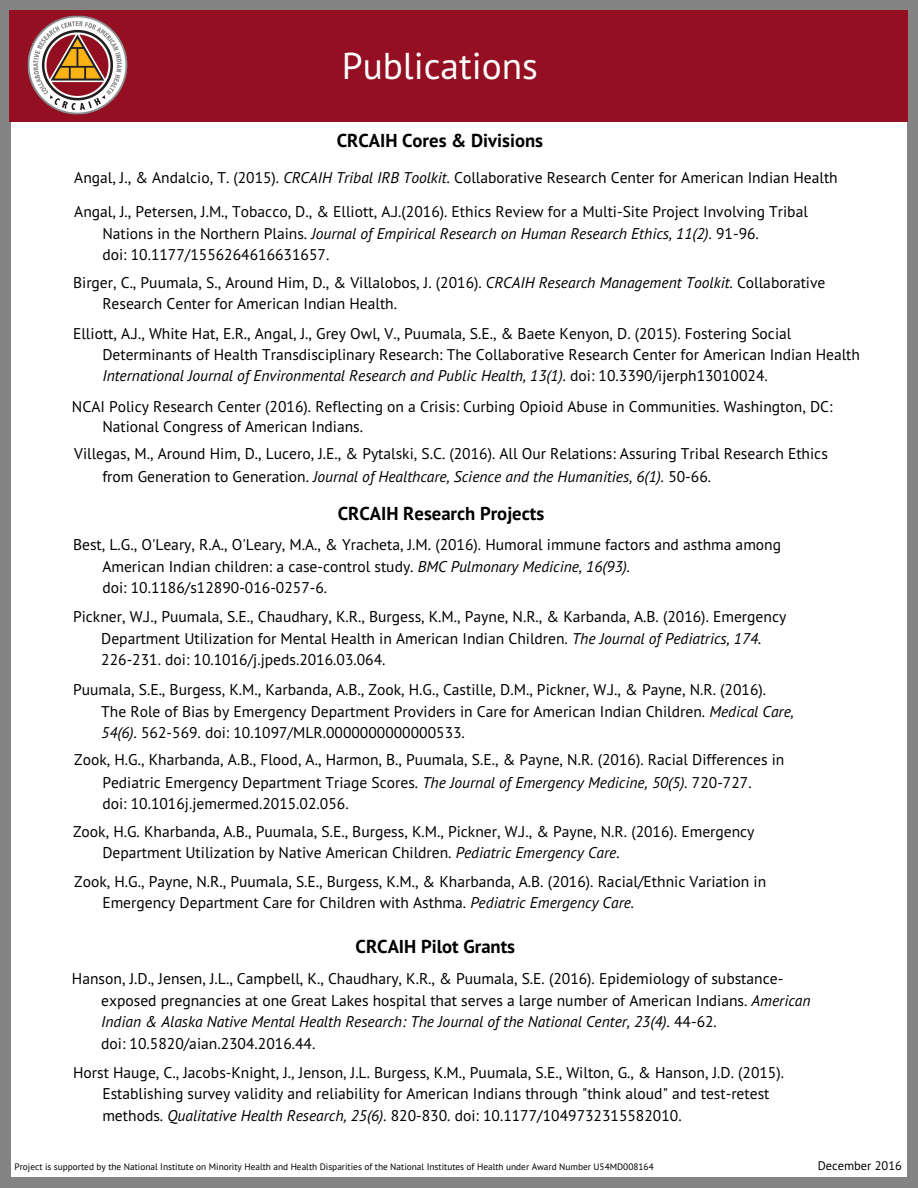
<style>
.page{position:relative;width:918px;height:1188px;background:#848484}
.page>*{position:absolute;margin:0;border:0;box-sizing:border-box;transform-origin:0 0}
.t1{font:37.35px "PT Sans";color:#fff}
.t2{font:700 18.75px "PT Sans";color:#000}
.t3{font:15.6px/21.3px "PT Sans";color:#000}
.t4{font:12.45px "PT Sans";color:#000}
.t5{font:9.3px "PT Sans";color:#000}
.s1{font-style:italic}
</style>
<div class="page">
<div style="left:11px;top:11px;width:896px;height:1166px;background:#fff"></div>
<div style="left:9px;top:10px;width:899px;height:111px;background:#930f21"></div>
<img style="left:27px;top:15px;width:101px;height:100px">
<h1 class="t1" style="left:342px;top:41px;width:198px">Publications</h1>
<p class="t2" style="left:337px;top:128px;width:208px">CRCAIH Cores &amp; Divisions</p>
<p class="t3" style="left:74px;top:161px;width:765px;line-height:33.8px">Angal, J., &amp; Andalcio, T. (2015). <span class="s1">CRCAIH Tribal IRB Toolkit.</span> Collaborative Research Center for American Indian Health<br>Angal, J., Petersen, J.M., Tobacco, D., &amp; Elliott, A.J.(2016). Ethics Review for a Multi-Site Project Involving Tribal</p>
<p class="t3" style="left:102px;top:222px;width:658px">Nations in the Northern Plains. <span class="s1">Journal of Empirical Research on Human Research Ethics, 11(2).</span> 91-96. doi: 10.1177/1556264616631657.</p>
<p class="t3" style="left:102px;top:272px;width:725px;text-indent:-29px">Birger, C., Puumala, S., Around Him, D., &amp; Villalobos, J. (2016). <span class="s1">CRCAIH Research Management Toolkit</span>. Collaborative<br>Research Center for American Indian Health.</p>
<p class="t3" style="left:102px;top:322px;width:759px;text-indent:-29px">Elliott, A.J., White Hat, E.R., Angal, J., Grey Owl, V., Puumala, S.E., &amp; Baete Kenyon, D. (2015). Fostering Social<br>Determinants of Health Transdisciplinary Research: The Collaborative Research Center for American Indian Health<br><span class="s1">International Journal of Environmental Research and Public Health, 13(1).</span> doi: 10.3390/ijerph13010024.</p>
<p class="t3" style="left:102px;top:396px;width:732px;line-height:20.2px;text-indent:-30px">NCAI Policy Research Center (2016). Reflecting on a Crisis: Curbing Opioid Abuse in Communities. Washington, DC:<br>National Congress of American Indians.</p>
<p class="t3" style="left:102px;top:442px;width:727px;line-height:22.5px;text-indent:-28px">Villegas, M., Around Him, D., Lucero, J.E., &amp; Pytalski, S.C. (2016). All Our Relations: Assuring Tribal Research Ethics from Generation to Generation. <span class="s1">Journal of Healthcare, Science and the Humanities, 6(1).</span> 50-66.</p>
<p class="t2" style="left:338px;top:501px;width:208px">CRCAIH Research Projects</p>
<p class="t3" style="left:102px;top:534px;width:680px;text-indent:-29px">Best, L.G., O'Leary, R.A., O'Leary, M.A., &amp; Yracheta, J.M. (2016). Humoral immune factors and asthma among<br>American Indian children: a case-control study. <span class="s1">BMC Pulmonary Medicine, 16(93).<br></span>doi: 10.1186/s12890-016-0257-6.</p>
<p class="t3" style="left:101px;top:606px;width:687px;text-indent:-28px">Pickner, W.J., Puumala, S.E., Chaudhary, K.R., Burgess, K.M., Payne, N.R., &amp; Karbanda, A.B. (2016). Emergency<br>Department Utilization for Mental Health in American Indian Children. <span class="s1">The Journal of Pediatrics, 174.<br></span>226-231. doi: 10.1016/j.jpeds.2016.03.064.</p>
<p class="t3" style="left:101px;top:679px;width:694px;text-indent:-28px">Puumala, S.E., Burgess, K.M., Karbanda, A.B., Zook, H.G., Castille, D.M., Pickner, W.J., &amp; Payne, N.R. (2016).<br>The Role of Bias by Emergency Department Providers in Care for American Indian Children. <span class="s1">Medical Care,<br>54(6).</span> 562-569. doi: 10.1097/MLR.0000000000000533.</p>
<p class="t3" style="left:102px;top:748px;width:684px;line-height:21.9px;text-indent:-28px">Zook, H.G., Kharbanda, A.B., Flood, A., Harmon, B., Puumala, S.E., &amp; Payne, N.R. (2016). Racial Differences in<br>Pediatric Emergency Department Triage Scores. <span class="s1">The Journal of Emergency Medicine, 50(5).</span> 720-727.<br>doi: 10.1016j.jemermed.2015.02.056.</p>
<p class="t3" style="left:102px;top:821px;width:654px;text-indent:-29px">Zook, H.G. Kharbanda, A.B., Puumala, S.E., Burgess, K.M., Pickner, W.J., &amp; Payne, N.R. (2016). Emergency<br>Department Utilization by Native American Children. <span class="s1">Pediatric Emergency Care.</span></p>
<p class="t3" style="left:102px;top:870px;width:665px;text-indent:-28px">Zook, H.G., Payne, N.R., Puumala, S.E., Burgess, K.M., &amp; Kharbanda, A.B. (2016). Racial/Ethnic Variation in<br>Emergency Department Care for Children with Asthma. <span class="s1">Pediatric Emergency Care.</span></p>
<p class="t2" style="left:356px;top:934px;width:161px">CRCAIH Pilot Grants</p>
<p class="t3" style="left:101px;top:968px;width:711px;text-indent:-29px">Hanson, J.D., Jensen, J.L., Campbell, K., Chaudhary, K.R., &amp; Puumala, S.E. (2016). Epidemiology of substance&shy;exposed pregnancies at one Great Lakes hospital that serves a large number of American Indians. <span class="s1">American Indian &amp; Alaska Native Mental Health Research: The Journal of the National Center, 23(4).</span> 44-62.<br>doi: 10.5820/aian.2304.2016.44.</p>
<p class="t3" style="left:102px;top:1061px;width:683px;text-indent:-29px">Horst Hauge, C., Jacobs-Knight, J., Jenson, J.L. Burgess, K.M., Puumala, S.E., Wilton, G., &amp; Hanson, J.D. (2015).<br>Establishing survey validity and reliability for American Indians through "think aloud" and test-retest methods. <span class="s1">Qualitative Health Research, 25(6).</span> 820-830. doi: 10.1177/1049732315582010.</p>
<p class="t5" style="left:15px;top:1161px;width:641px">Project is supported by the National Institute on Minority Health and Health Disparities of the National Institutes of Health under Award Number U54MD008164</p>
<p class="t4" style="left:818px;top:1157px;width:86px">December 2016</p>
</div>
